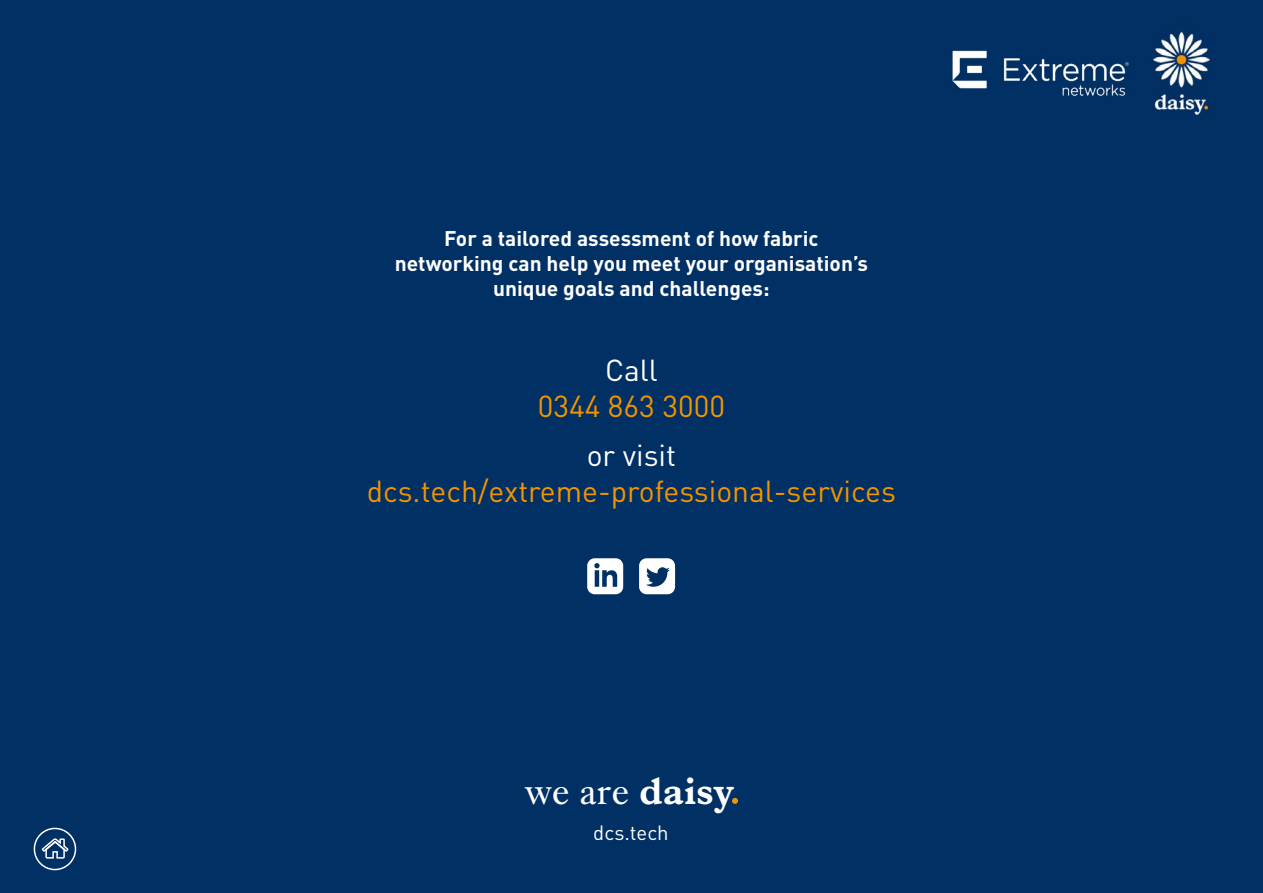
<style>
.page{position:relative;width:1263px;height:893px;background:#003064}
.page>*{position:absolute;margin:0;border:0;box-sizing:border-box;transform-origin:0 0}
.t1{font:38.7px "Dutch 766 BT Roman A";color:#fff}
.t2{font:30px "DIN Pro";color:#f29400}
.t3{font:30px "DIN Pro";color:#fff}
.t4{font:700 21px/25.2px "DIN Pro";color:#fff;text-align:center}
.t5{font:20.4px "DIN Pro";color:#fff}
.s1{font-family:"Dutch 766 BT Bold A"}
</style>
<div class="page">
<svg style="left:732px;top:798px;width:6px;height:6px"></svg>
<svg style="left:587px;top:558px;width:36px;height:36px"></svg>
<svg style="left:639px;top:558px;width:36px;height:36px"></svg>
<div style="left:34px;top:828px;width:42px;height:42px;border:2px solid #fff;border-radius:50%"></div>
<svg style="left:41px;top:838px;width:28px;height:21px"></svg>
<img style="left:1153px;top:31px;width:57px;height:85px">
<img style="left:952px;top:50px;width:177px;height:46px">
<p class="t4" style="left:395px;top:225px;width:475px">For a tailored assessment of how fabric networking can help you meet your organisation’s unique goals and challenges:</p>
<h2 class="t3" style="left:605px;top:350px;width:54px">Call</h2>
<h2 class="t2" style="left:538px;top:386px;width:189px">0344 863 3000</h2>
<h2 class="t3" style="left:587px;top:435px;width:91px">or visit</h2>
<h2 class="t2" style="left:367px;top:471px;width:531px">dcs.tech/extreme-professional-services</h2>
<h1 class="t1" style="left:526px;top:767px;width:210px">we are <span class="s1">daisy</span></h1>
<p class="t5" style="left:593px;top:819px;width:77px">dcs.tech</p>
</div>
